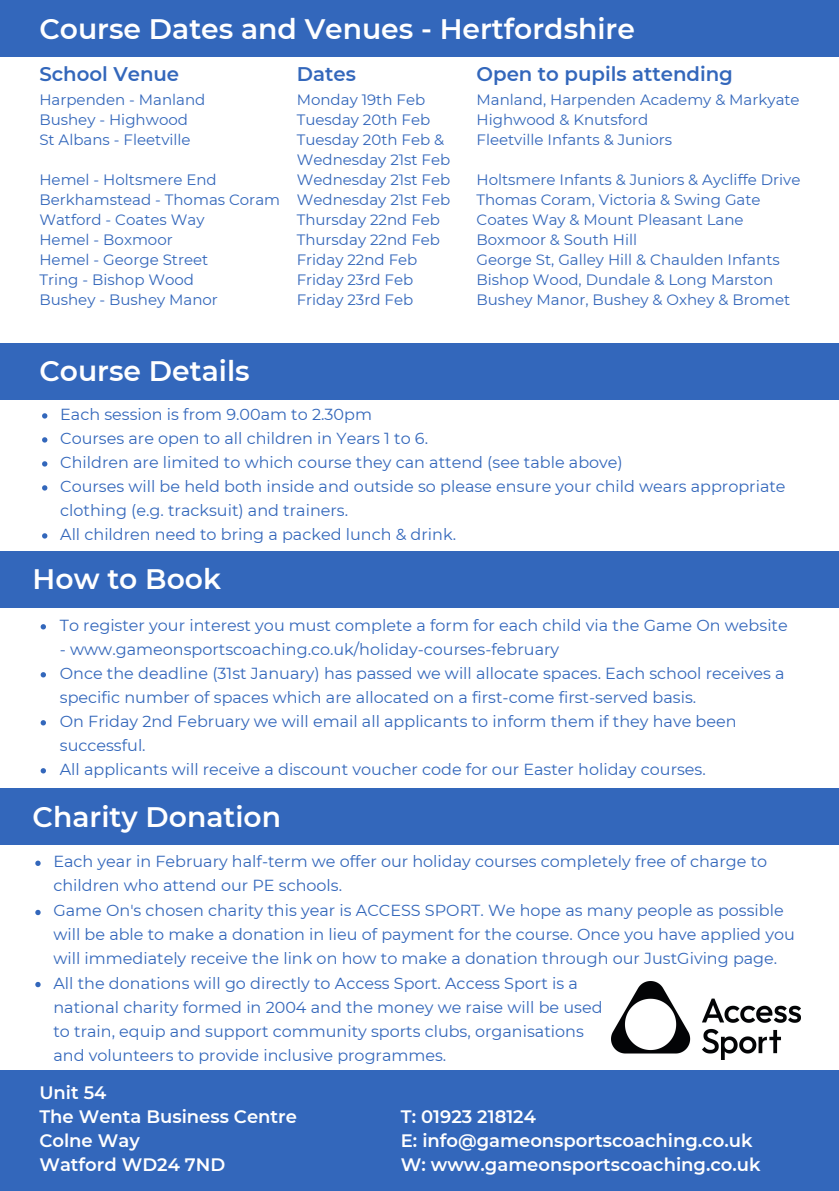
<style>
.page{position:relative;width:839px;height:1191px;background:#fff}
.page>*{position:absolute;margin:0;border:0;box-sizing:border-box;transform-origin:0 0}
.t1{font:600 28.2px "Montserrat";color:#fff}
.t2{font:600 19.8px "Montserrat";color:#3367bb}
.t3{font:600 18px/24px "Montserrat";color:#fff}
.t4{font:16px/24px "Montserrat";color:#3367bb}
.t5{font:15px "Montserrat";color:#3367bb}
</style>
<div class="page">
<div style="left:0;top:1070px;width:838px;height:121px;background:#3367bb"></div>
<div style="left:0;top:0;width:838px;height:57px;background:#3367bb"></div>
<div style="left:0;top:343px;width:838px;height:56px;background:#3367bb"></div>
<div style="left:0;top:789px;width:838px;height:56px;background:#3367bb"></div>
<div style="left:0;top:551px;width:838px;height:56px;background:#3367bb"></div>
<img style="left:611px;top:981px;width:189px;height:78px">
<svg style="left:42px;top:413px;width:5px;height:6px"></svg>
<svg style="left:42px;top:437px;width:5px;height:6px"></svg>
<svg style="left:42px;top:461px;width:5px;height:6px"></svg>
<svg style="left:42px;top:485px;width:5px;height:6px"></svg>
<svg style="left:42px;top:533px;width:5px;height:6px"></svg>
<svg style="left:41px;top:624px;width:5px;height:5px"></svg>
<svg style="left:41px;top:672px;width:5px;height:5px"></svg>
<svg style="left:41px;top:720px;width:5px;height:5px"></svg>
<svg style="left:41px;top:768px;width:5px;height:5px"></svg>
<svg style="left:35px;top:861px;width:6px;height:5px"></svg>
<svg style="left:35px;top:910px;width:6px;height:5px"></svg>
<svg style="left:35px;top:982px;width:6px;height:5px"></svg>
<p class="t1" style="left:39px;top:12px;width:597px">Course Dates and Venues - Hertfordshire</p>
<p class="t2" style="left:39px;top:62px;width:141px">School Venue</p>
<p class="t2" style="left:297px;top:61px;width:61px">Dates</p>
<h1 class="t2" style="left:476px;top:62px;width:258px">Open to pupils attending</h1>
<p class="t5" style="left:39px;top:90px;width:167px">Harpenden - Manland</p>
<p class="t5" style="left:39px;top:110px;width:150px">Bushey - Highwood</p>
<p class="t5" style="left:39px;top:130px;width:153px">St Albans - Fleetville</p>
<p class="t5" style="left:39px;top:170px;width:179px">Hemel - Holtsmere End</p>
<p class="t5" style="left:39px;top:190px;width:242px">Berkhamstead - Thomas Coram</p>
<p class="t5" style="left:39px;top:210px;width:166px">Watford - Coates Way</p>
<p class="t5" style="left:39px;top:230px;width:135px">Hemel - Boxmoor</p>
<p class="t5" style="left:39px;top:250px;width:170px">Hemel - George Street</p>
<p class="t5" style="left:39px;top:270px;width:156px">Tring - Bishop Wood</p>
<p class="t5" style="left:39px;top:290px;width:180px">Bushey - Bushey Manor</p>
<p class="t5" style="left:297px;top:90px;width:130px">Monday 19th Feb</p>
<p class="t5" style="left:297px;top:110px;width:135px">Tuesday 20th Feb</p>
<p class="t5" style="left:297px;top:130px;width:149px">Tuesday 20th Feb &amp;</p>
<p class="t5" style="left:297px;top:150px;width:155px">Wednesday 21st Feb</p>
<p class="t5" style="left:297px;top:170px;width:155px">Wednesday 21st Feb</p>
<p class="t5" style="left:297px;top:190px;width:155px">Wednesday 21st Feb</p>
<p class="t5" style="left:297px;top:210px;width:145px">Thursday 22nd Feb</p>
<p class="t5" style="left:297px;top:230px;width:145px">Thursday 22nd Feb</p>
<p class="t5" style="left:297px;top:250px;width:122px">Friday 22nd Feb</p>
<p class="t5" style="left:297px;top:270px;width:118px">Friday 23rd Feb</p>
<p class="t5" style="left:297px;top:290px;width:118px">Friday 23rd Feb</p>
<p class="t1" style="left:39px;top:354px;width:212px">Course Details</p>
<h2 class="t5" style="left:476px;top:90px;width:324px">Manland, Harpenden Academy &amp; Markyate</h2>
<h2 class="t5" style="left:476px;top:110px;width:173px">Highwood &amp; Knutsford</h2>
<h2 class="t5" style="left:476px;top:130px;width:197px">Fleetville Infants &amp; Juniors</h2>
<p class="t5" style="left:476px;top:170px;width:325px">Holtsmere Infants &amp; Juniors &amp; Aycliffe Drive</p>
<p class="t5" style="left:476px;top:190px;width:285px">Thomas Coram, Victoria &amp; Swing Gate</p>
<p class="t5" style="left:476px;top:210px;width:268px">Coates Way &amp; Mount Pleasant Lane</p>
<p class="t5" style="left:476px;top:230px;width:162px">Boxmoor &amp; South Hill</p>
<p class="t5" style="left:476px;top:250px;width:305px">George St, Galley Hill &amp; Chaulden Infants</p>
<p class="t5" style="left:476px;top:270px;width:298px">Bishop Wood, Dundale &amp; Long Marston</p>
<p class="t5" style="left:476px;top:290px;width:315px">Bushey Manor, Bushey &amp; Oxhey &amp; Bromet</p>
<h1 class="t4" style="left:60px;top:402px;width:313px">Each session is from 9.00am to 2.30pm</h1>
<p class="t4" style="left:60px;top:426px;width:369px">Courses are open to all children in Years 1 to 6.</p>
<p class="t4" style="left:60px;top:450px;width:564px">Children are limited to which course they can attend (see table above)</p>
<p class="t4" style="left:60px;top:474px;width:727px">Courses will be held both inside and outside so please ensure your child wears appropriate clothing (e.g. tracksuit) and trainers.</p>
<p class="t4" style="left:60px;top:522px;width:397px">All children need to bring a packed lunch &amp; drink.</p>
<p class="t1" style="left:33px;top:562px;width:190px">How to Book</p>
<h1 class="t4" style="left:60px;top:613px;width:729px">To register your interest you must complete a form for each child via the Game On website</h1>
<h1 class="t4" style="left:60px;top:637px;width:501px">- www.gameonsportscoaching.co.uk/holiday-courses-february</h1>
<p class="t4" style="left:60px;top:661px;width:726px">Once the deadline (31st January) has passed we will allocate spaces. Each school receives a specific number of spaces which are allocated on a first-come first-served basis.</p>
<p class="t4" style="left:60px;top:709px;width:678px">On Friday 2nd February we will email all applicants to inform them if they have been successful.</p>
<p class="t4" style="left:60px;top:757px;width:647px">All applicants will receive a discount voucher code for our Easter holiday courses.</p>
<p class="t1" style="left:33px;top:799px;width:250px">Charity Donation</p>
<p class="t4" style="left:53px;top:850px;width:715px">Each year in February half-term we offer our holiday courses completely free of charge to children who attend our PE schools.</p>
<h2 class="t4" style="left:53px;top:899px;width:742px">Game On's chosen charity this year is ACCESS SPORT. We hope as many people as possible will be able to make a donation in lieu of payment for the course. Once you have applied you will immediately receive the link on how to make a donation through our JustGiving page.</h2>
<h2 class="t4" style="left:53px;top:971px;width:550px">All the donations will go directly to Access Sport. Access Sport is a national charity formed in 2004 and the money we raise will be used to train, equip and support community sports clubs, organisations and volunteers to provide inclusive programmes.</h2>
<p class="t3" style="left:39px;top:1080px;width:259px">Unit 54<br>The Wenta Business Centre<br>Colne Way<br>Watford WD24 7ND</p>
<p class="t3" style="left:401px;top:1104px;width:361px">T: 01923 218124<br>E: info@gameonsportscoaching.co.uk<br>W: www.gameonsportscoaching.co.uk</p>
</div>
